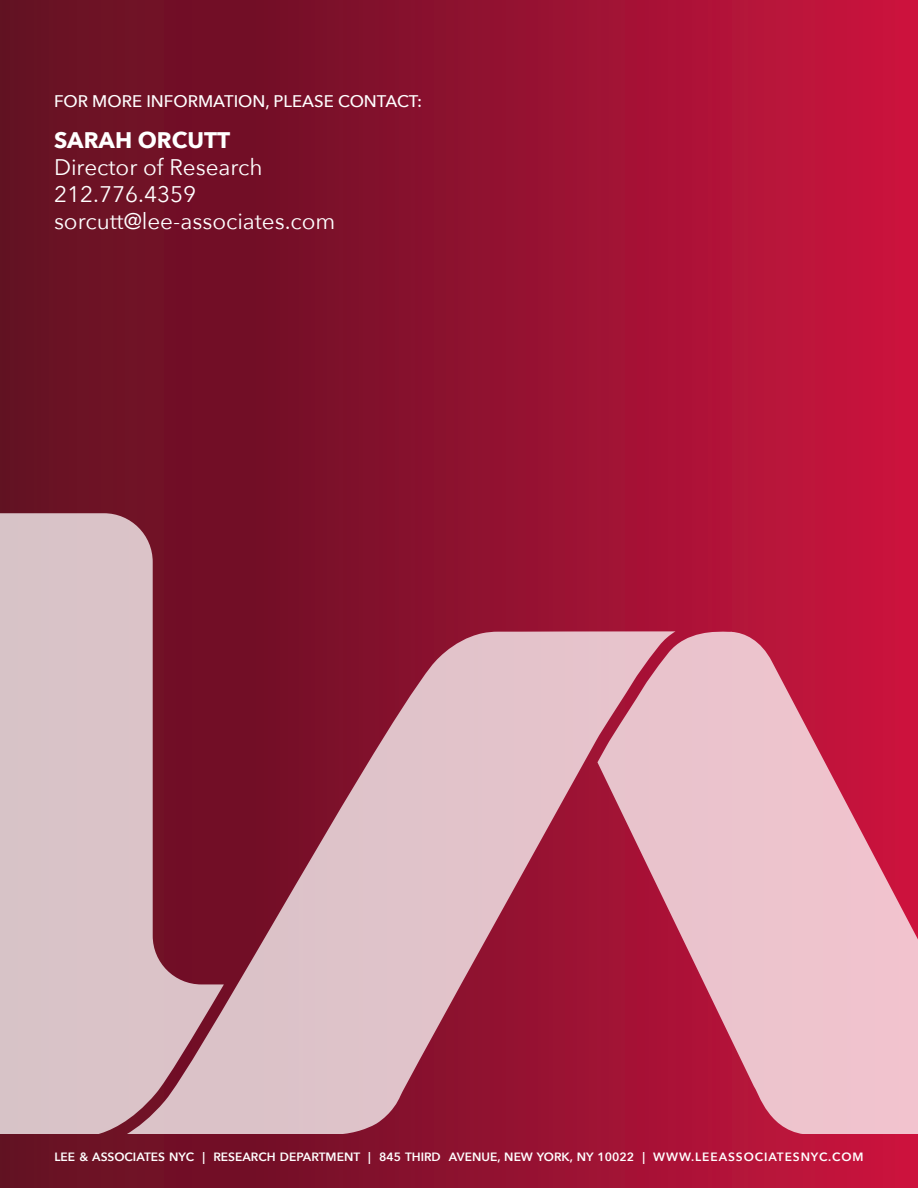
<style>
.page{position:relative;width:918px;height:1188px;background:#fff}
.page>*{position:absolute;margin:0;border:0;box-sizing:border-box;transform-origin:0 0}
.Doc_Title_2{font:22.5px "Avenir Next";color:#fff}
.Doc_Title_2-2{font:700 22.5px "Avenir Next";color:#fff}
.Doc_Title_2-3{font:500 16.8px "Avenir Next";color:#fff}
.Doc_Title_2-4{font:600 12px "Avenir Next";color:#fff}
.t1{font:12px "Avenir Next";color:#fff}
.s1{font-weight:700}
</style>
<div class="page">
<div style="left:0;top:0;width:918px;height:1188px;background:linear-gradient(to right,#5b1020,#c7133e)"></div>
<svg style="left:224px;top:631px;width:373px;height:503px;background:#b77182"></svg>
<svg style="left:597px;top:630px;width:321px;height:504px;background:#d78094"></svg>
<svg style="left:0;top:513px;width:224px;height:621px;background:#bf959e"></svg>
<p class="Doc_Title_2-3" style="left:54px;top:87px;width:370px">FOR MORE INFORMATION, PLEASE CONTACT:</p>
<p class="Doc_Title_2-2" style="left:54px;top:121px;width:178px">SARAH ORCUTT</p>
<p class="Doc_Title_2" style="left:54px;top:149px;width:210px">Director of Research</p>
<p class="Doc_Title_2" style="left:54px;top:176px;width:144px">212.776.4359</p>
<p class="Doc_Title_2" style="left:54px;top:203px;width:283px">sorcutt@lee-associates.com</p>
<p class="Doc_Title_2-4" style="left:54px;top:1147px;width:811px">LEE &amp; ASSOCIATES NYC | RESEARCH DEPARTMENT | 845 THIRD AVENUE, NEW YORK, NY 10022 | WWW.LEEASSOCIATESNYC.COM</p>
<p class="t1" style="left:54px;top:1153px;width:292px"><span class="s1">LEE &amp; ASSOCIATES NYC</span> | RESEARCH DEPARTMENT</p>
<p class="t1" style="left:856px;top:1153px;width:8px">2</p>
</div>
